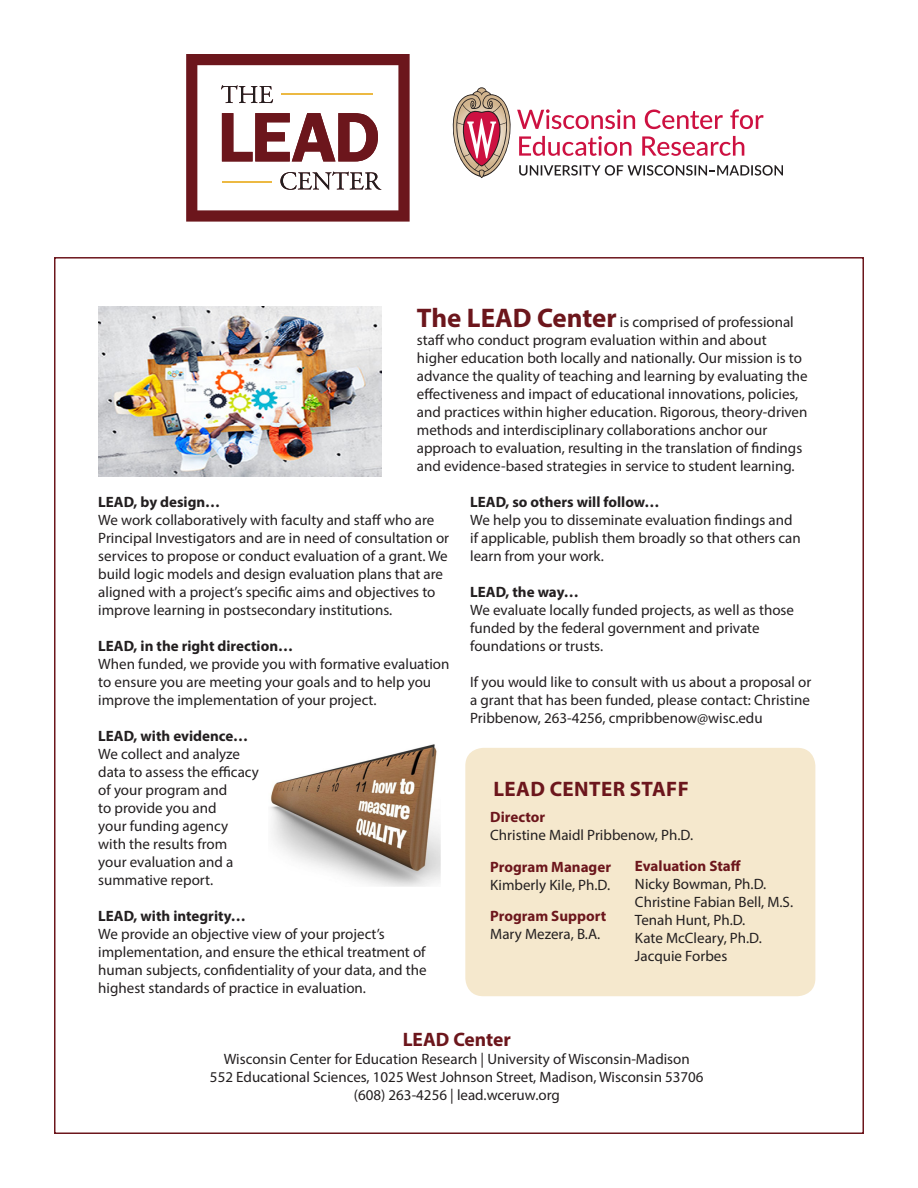
<style>
.page{position:relative;width:918px;height:1188px;background:#fff}
.page>*{position:absolute;margin:0;border:0;box-sizing:border-box;transform-origin:0 0}
.t1{font:700 21px "Myriad Pro";letter-spacing:.02em;color:#6c161c}
.t2{font:700 19.5px "Myriad Pro";color:#6c161c}
.t3{font:15px/18px "Myriad Pro";color:#231f20}
.t4{font:700 15px "Myriad Pro";color:#231f20}
.t5{font:700 15px "Myriad Pro";color:#6c161c}
.s1{font-weight:700;font-size:27px;color:#6c161c}
</style>
<div class="page">
<svg style="left:186px;top:54px;width:224px;height:168px"></svg>
<hr style="left:281px;top:94px;width:92px;height:1px;background:#ecb943">
<hr style="left:222px;top:181px;width:49px;height:2px;background:#ecb943">
<svg style="left:452px;top:87px;width:331px;height:91px"></svg>
<img style="left:98px;top:307px;width:284px;height:170px">
<img style="left:270px;top:744px;width:170px;height:143px">
<div style="left:465px;top:748px;width:350px;height:248px;background:#f5e8cd;border-radius:18px"></div>
<p class="t3" style="left:417px;top:313px;width:392px"><span class="s1">The LEAD Center</span> is comprised of professional staff who conduct program evaluation within and about higher education both locally and nationally. Our mission is to advance the quality of teaching and learning by evaluating the effectiveness and impact of educational innovations, policies, and practices within higher education. Rigorous, theory-driven methods and interdisciplinary collaborations anchor our approach to evaluation, resulting in the translation of findings and evidence-based strategies in service to student learning.</p>
<p class="t4" style="left:98px;top:492px;width:124px">LEAD, by design…</p>
<p class="t3" style="left:98px;top:511px;width:352px">We work collaboratively with faculty and staff who are Principal Investigators and are in need of consultation or services to propose or conduct evaluation of a grant. We build logic models and design evaluation plans that are aligned with a project’s specific aims and objectives to improve learning in postsecondary institutions.</p>
<p class="t4" style="left:98px;top:636px;width:196px">LEAD, in the right direction…</p>
<p class="t3" style="left:98px;top:655px;width:353px">When funded, we provide you with formative evaluation to ensure you are meeting your goals and to help you improve the implementation of your project.</p>
<p class="t4" style="left:98px;top:726px;width:151px">LEAD, with evidence…</p>
<p class="t3" style="left:98px;top:745px;width:162px">We collect and analyze data to assess the efficacy of your program and<br>to provide you and<br>your funding agency with the results from your evaluation and a summative report.</p>
<p class="t4" style="left:98px;top:906px;width:149px">LEAD, with integrity…</p>
<p class="t3" style="left:98px;top:925px;width:330px">We provide an objective view of your project’s implementation, and ensure the ethical treatment of human subjects, confidentiality of your data, and the highest standards of practice in evaluation.</p>
<p class="t4" style="left:470px;top:492px;width:191px">LEAD, so others will follow…</p>
<p class="t3" style="left:470px;top:511px;width:332px">We help you to disseminate evaluation findings and if applicable, publish them broadly so that others can learn from your work.</p>
<p class="t4" style="left:470px;top:582px;width:110px">LEAD, the way…</p>
<p class="t3" style="left:470px;top:601px;width:325px">We evaluate locally funded projects, as well as those funded by the federal government and private foundations or trusts.</p>
<p class="t3" style="left:470px;top:673px;width:343px;text-align:justify">If you would like to consult with us about a proposal or a grant that has been funded, please contact: Christine Pribbenow, 263-4256, cmpribbenow@wisc.edu</p>
<p class="t1" style="left:493px;top:775px;width:197px">LEAD CENTER STAFF</p>
<p class="t5" style="left:490px;top:807px;width:56px">Director</p>
<p class="t3" style="left:490px;top:826px;width:204px">Christine Maidl Pribbenow, Ph.D.</p>
<p class="t5" style="left:490px;top:857px;width:122px">Program Manager</p>
<p class="t3" style="left:490px;top:876px;width:121px">Kimberly Kile, Ph.D.</p>
<p class="t5" style="left:490px;top:906px;width:118px">Program Support</p>
<p class="t3" style="left:490px;top:925px;width:112px">Mary Mezera, B.A.</p>
<p class="t5" style="left:635px;top:857px;width:107px">Evaluation Staff</p>
<p class="t3" style="left:635px;top:875px;width:133px">Nicky Bowman, Ph.D.</p>
<p class="t3" style="left:635px;top:893px;width:160px">Christine Fabian Bell, M.S.</p>
<p class="t3" style="left:635px;top:911px;width:112px">Tenah Hunt, Ph.D.</p>
<p class="t3" style="left:635px;top:929px;width:128px">Kate McCleary, Ph.D.</p>
<p class="t3" style="left:635px;top:947px;width:94px">Jacquie Forbes</p>
<p class="t2" style="left:403px;top:1027px;width:110px">LEAD Center</p>
<p class="t3" style="left:224px;top:1050px;width:467px">Wisconsin Center for Education Research | University of Wisconsin-Madison</p>
<p class="t3" style="left:210px;top:1068px;width:495px">552 Educational Sciences, 1025 West Johnson Street, Madison, Wisconsin 53706</p>
<p class="t3" style="left:354px;top:1086px;width:208px">(608) 263-4256 | lead.wceruw.org</p>
</div>
